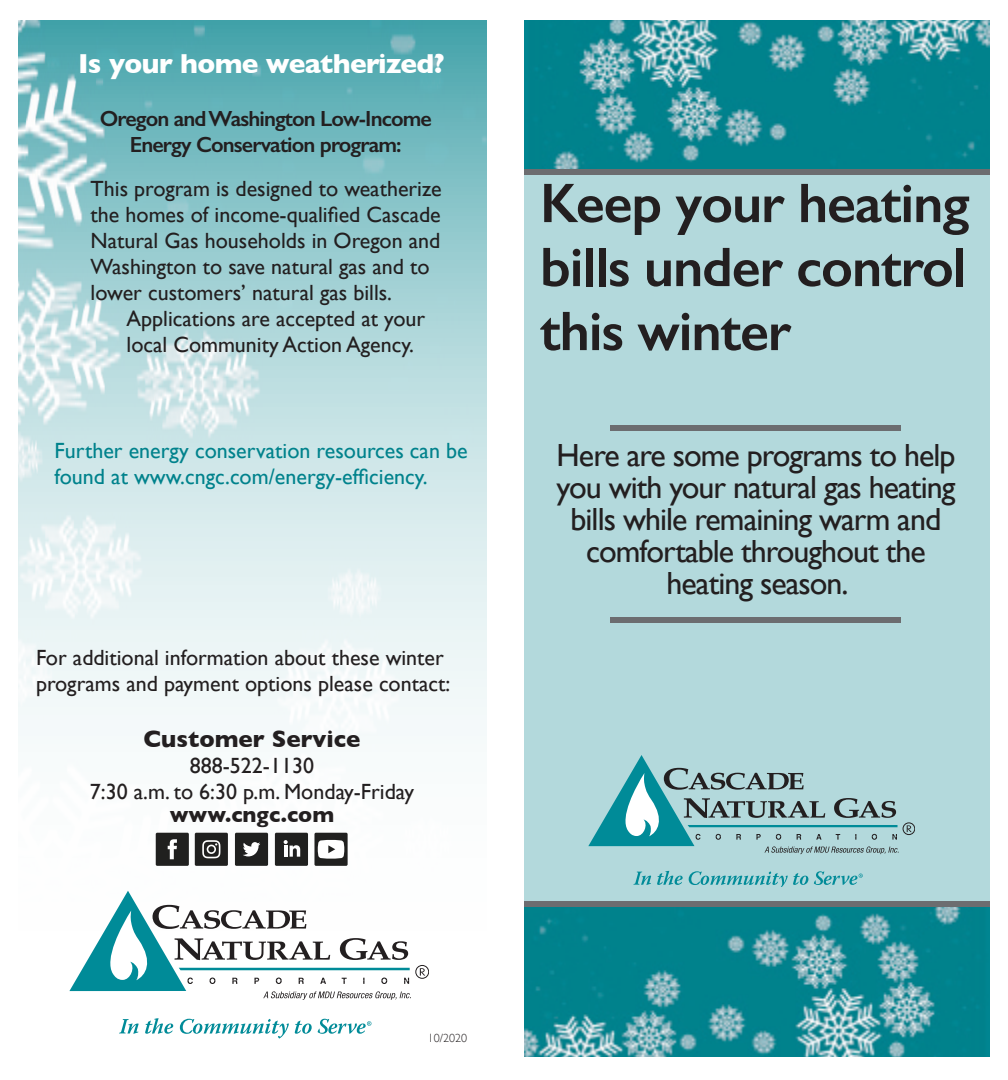
<style>
.page{position:relative;width:1008px;height:1080px;background:#fff}
.page>*{position:absolute;margin:0;border:0;box-sizing:border-box;transform-origin:0 0}
.t1{font:600 56px/64px "Gill Sans";letter-spacing:-.02em;color:#231f20;text-align:justify}
.t2{font:32px/32px "Gill Sans";letter-spacing:-.03em;color:#231f20;text-align:center}
.t3{font:700 28px "Gill Sans";letter-spacing:-.02em;color:#fff}
.t4{font:700 24px "Gill Sans";color:#231f20}
.t5{font:22px/26px "Gill Sans";color:#231f20}
.t6{font:22px/26px "Gill Sans";color:#00828c}
.t7{font:600 22px/26px "Gill Sans";letter-spacing:-.04em;color:#231f20;text-align:center}
.t8{font:700 22px "Gill Sans";color:#231f20}
.t9{font:300 12px "Gill Sans";color:#231f20}
</style>
<div class="page">
<img style="left:19px;top:20px;width:467px;height:1019px">
<div style="left:524px;top:20px;width:466px;height:1036px;background:#b3d9dc"></div>
<svg style="left:420px;top:968px;width:5px;height:8px"></svg>
<div style="left:416px;top:965px;width:13px;height:13px;border:1px solid #231f20;border-radius:50%"></div>
<svg style="left:69px;top:891px;width:342px;height:109px"></svg>
<svg style="left:119px;top:1019px;width:20px;height:15px"></svg>
<svg style="left:145px;top:1018px;width:28px;height:16px"></svg>
<svg style="left:180px;top:1019px;width:109px;height:19px"></svg>
<svg style="left:295px;top:1021px;width:17px;height:13px"></svg>
<svg style="left:318px;top:1019px;width:53px;height:15px"></svg>
<svg style="left:907px;top:825px;width:5px;height:7px"></svg>
<div style="left:903px;top:823px;width:12px;height:12px;border:1px solid #231f20;border-radius:50%"></div>
<svg style="left:588px;top:755px;width:311px;height:99px"></svg>
<svg style="left:633px;top:872px;width:18px;height:13px"></svg>
<svg style="left:657px;top:871px;width:26px;height:14px"></svg>
<svg style="left:689px;top:871px;width:119px;height:16px"></svg>
<svg style="left:814px;top:871px;width:49px;height:14px"></svg>
<img style="left:524px;top:20px;width:466px;height:149px">
<div style="left:524px;top:169px;width:466px;height:5px;background:#6c6d70"></div>
<div style="left:611px;top:425px;width:290px;height:5px;background:#6c6d70"></div>
<div style="left:611px;top:618px;width:290px;height:5px;background:#6c6d70"></div>
<img style="left:524px;top:907px;width:466px;height:149px">
<div style="left:524px;top:902px;width:466px;height:5px;background:#6c6d70"></div>
<div style="left:235px;top:833px;width:33px;height:33px;background:#20201f;border-radius:2px"></div>
<svg style="left:243px;top:842px;width:17px;height:14px"></svg>
<div style="left:156px;top:833px;width:33px;height:33px;background:#20201f;border-radius:2px"></div>
<svg style="left:168px;top:839px;width:9px;height:20px"></svg>
<div style="left:195px;top:833px;width:33px;height:33px;background:#20201f;border-radius:2px"></div>
<svg style="left:202px;top:840px;width:18px;height:18px"></svg>
<div style="left:275px;top:833px;width:33px;height:33px;background:#20201f;border-radius:2px"></div>
<svg style="left:284px;top:840px;width:16px;height:17px"></svg>
<div style="left:314px;top:833px;width:34px;height:33px;background:#20201f;border-radius:2px"></div>
<svg style="left:318px;top:840px;width:26px;height:19px"></svg>
<p class="t3" style="left:78px;top:42px;width:368px">Is your home weatherized?</p>
<p class="t7" style="left:100px;top:106px;width:334px">Oregon and Washington Low-Income<br>Energy Conservation program:</p>
<p class="t5" style="left:91px;top:176px;width:353px">This program is designed to weatherize the homes of income-qualified Cascade Natural Gas households in Oregon and Washington to save natural gas and to lower customers’ natural gas bills.</p>
<p class="t5" style="left:127px;top:306px;width:300px">Applications are accepted at your local Community Action Agency.</p>
<p class="t6" style="left:55px;top:438px;width:415px">Further energy conservation resources can be found at www.cngc.com/energy-efficiency.</p>
<p class="t5" style="left:36px;top:644px;width:416px">For additional information about these winter programs and payment options please contact:</p>
<p class="t4" style="left:143px;top:720px;width:219px">Customer Service</p>
<p class="t5" style="left:90px;top:752px;width:326px;text-align:center">888-522-1130<br>7:30 a.m. to 6:30 p.m. Monday-Friday</p>
<p class="t8" style="left:170px;top:797px;width:166px">www.cngc.com</p>
<h1 class="t1" style="left:540px;top:171px;width:431px">Keep your heating bills under control this winter</h1>
<h2 class="t2" style="left:557px;top:439px;width:400px">Here are some programs to help you with your natural gas heating bills while remaining warm and comfortable throughout the heating season.</h2>
<p class="t9" style="left:428px;top:1029px;width:41px">10/2020</p>
</div>
